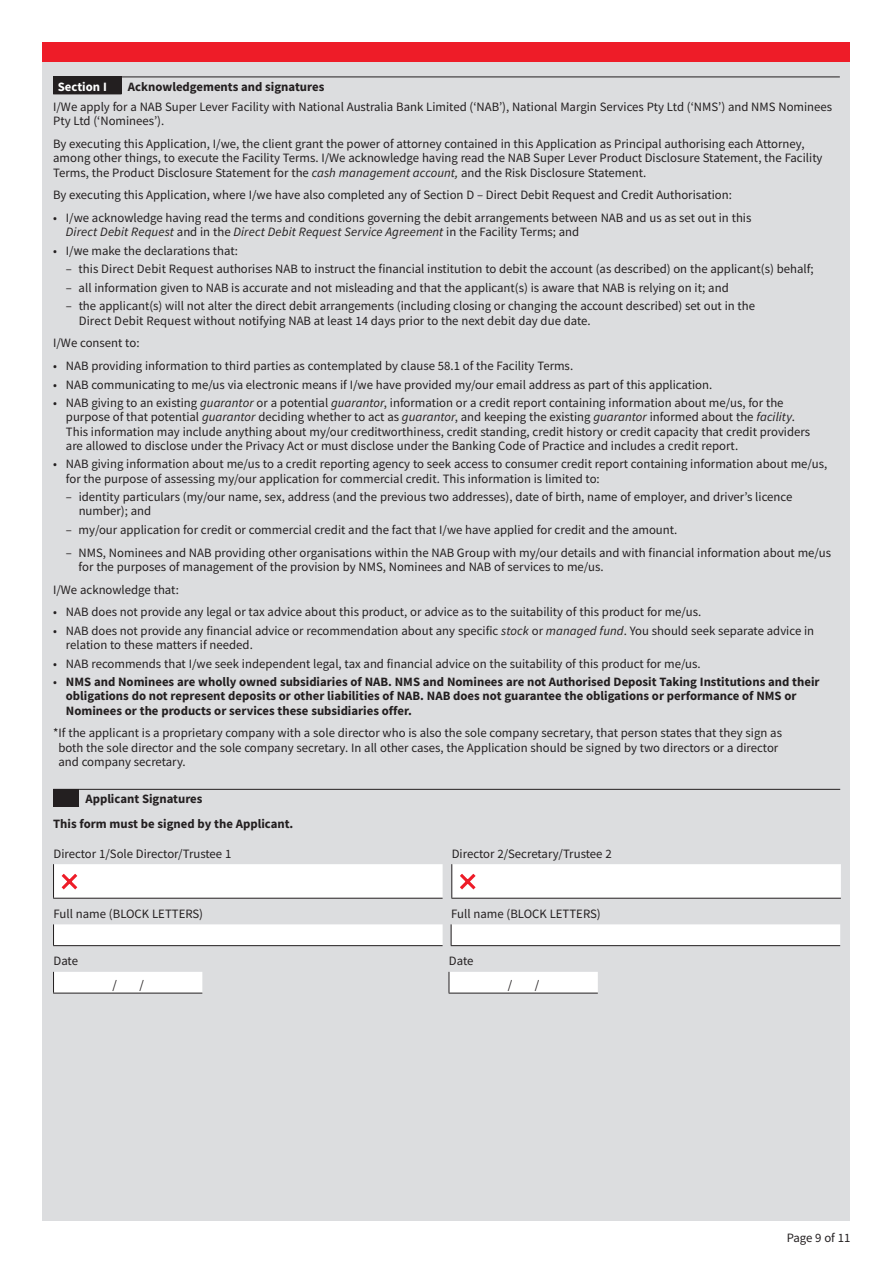
<style>
.page{position:relative;width:893px;height:1263px;background:#fff}
.page>*{position:absolute;margin:0;border:0;box-sizing:border-box;transform-origin:0 0}
.t1{font:12.75px/14.2px "Source Sans Pro";color:#231f20}
.t2{font:700 12.75px/14.2px "Source Sans Pro";color:#231f20}
.t3{font:700 12.75px "Source Sans Pro";color:#fff}
.s1{font-style:italic}
.s2{font-weight:400}
</style>
<div class="page">
<div style="left:43px;top:62px;width:807px;height:1158px;background:#dcdddf"></div>
<div style="left:43px;top:43px;width:807px;height:19px;background:#ee1c28"></div>
<div style="left:54px;top:77px;width:68px;height:17px;background:#231f20"></div>
<hr style="left:122px;top:77px;width:718px;height:1px;background:#231f20">
<svg style="left:53px;top:77px;width:1px;height:17px"></svg>
<hr style="left:53px;top:94px;width:69px;height:1px;background:#231f20">
<svg style="left:53px;top:789px;width:26px;height:18px"></svg>
<hr style="left:79px;top:789px;width:761px;height:1px;background:#231f20">
<hr style="left:53px;top:864px;width:1px;height:34px;background:#231f20">
<hr style="left:53px;top:898px;width:390px;height:1px;background:#231f20">
<hr style="left:451px;top:898px;width:390px;height:1px;background:#231f20">
<div style="left:53px;top:924px;width:787px;height:22px;background:#fff"></div>
<hr style="left:53px;top:945px;width:390px;height:1px;background:#231f20">
<hr style="left:451px;top:945px;width:389px;height:1px;background:#231f20">
<svg style="left:53px;top:972px;width:545px;height:21px"></svg>
<hr style="left:53px;top:993px;width:149px;height:1px;background:#231f20">
<hr style="left:449px;top:993px;width:149px;height:1px;background:#231f20">
<div style="left:54px;top:864px;width:787px;height:34px;background:#fff"></div>
<p class="t3" style="left:58px;top:78px;width:51px">Section I</p>
<p class="t2" style="left:128px;top:79px;width:198px">Acknowledgements and signatures</p>
<p class="t1" style="left:53px;top:100px;width:781px">I/We apply for a NAB Super Lever Facility with National Australia Bank Limited (‘NAB’), National Margin Services Pty Ltd (‘NMS’) and NMS Nominees<br>Pty Ltd (‘Nominees’).</p>
<p class="t1" style="left:53px;top:137px;width:771px">By executing this Application, I/we, the client grant the power of attorney contained in this Application as Principal authorising each Attorney, among other things, to execute the Facility Terms. I/We acknowledge having read the NAB Super Lever Product Disclosure Statement, the Facility<br>Terms, the Product Disclosure Statement for the <span class="s1">cash management account,</span> and the Risk Disclosure Statement.</p>
<p class="t1" style="left:53px;top:188px;width:680px">By executing this Application, where I/we have also completed any of Section D – Direct Debit Request and Credit Authorisation:</p>
<p class="t1" style="left:66px;top:211px;width:687px;text-indent:-13px">• I/we acknowledge having read the terms and conditions governing the debit arrangements between NAB and us as set out in this<br><span class="s1">Direct Debit Request</span> and in the <span class="s1">Direct Debit Request Service Agreement</span> in the Facility Terms; and</p>
<p class="t1" style="left:53px;top:243px;width:186px">• I/We make the declarations that:</p>
<p class="t1" style="left:66px;top:262px;width:749px">– this Direct Debit Request authorises NAB to instruct the financial institution to debit the account (as described) on the applicant(s) behalf;</p>
<p class="t1" style="left:66px;top:280px;width:664px">– all information given to NAB is accurate and not misleading and that the applicant(s) is aware that NAB is relying on it; and</p>
<p class="t1" style="left:79px;top:299px;width:678px;text-indent:-13px">– the applicant(s) will not alter the direct debit arrangements (including closing or changing the account described) set out in the<br>Direct Debit Request without notifying NAB at least 14 days prior to the next debit day due date.</p>
<p class="t1" style="left:53px;top:336px;width:88px">I/We consent to:</p>
<p class="t1" style="left:53px;top:359px;width:521px">• NAB providing information to third parties as contemplated by clause 58.1 of the Facility Terms.</p>
<p class="t1" style="left:53px;top:377px;width:661px">• NAB communicating to me/us via electronic means if I/we have provided my/our email address as part of this application.</p>
<p class="t1" style="left:66px;top:396px;width:746px;text-indent:-13px">• NAB giving to an existing <span class="s1">guarantor</span> or a potential <span class="s1">guarantor</span>, information or a credit report containing information about me/us, for the purpose of that potential <span class="s1">guarantor</span> deciding whether to act as <span class="s1">guarantor</span>, and keeping the existing <span class="s1">guarantor</span> informed about the <span class="s1">facility</span>.<br>This information may include anything about my/our creditworthiness, credit standing, credit history or credit capacity that credit providers are allowed to disclose under the Privacy Act or must disclose under the Banking Code of Practice and includes a credit report.</p>
<p class="t1" style="left:66px;top:457px;width:763px;text-indent:-13px">• NAB giving information about me/us to a credit reporting agency to seek access to consumer credit report containing information about me/us, for the purpose of assessing my/our application for commercial credit. This information is limited to:</p>
<p class="t1" style="left:79px;top:490px;width:715px;text-indent:-13px">– identity particulars (my/our name, sex, address (and the previous two addresses), date of birth, name of employer, and driver’s licence number); and</p>
<p class="t1" style="left:66px;top:522px;width:613px">– my/our application for credit or commercial credit and the fact that I/we have applied for credit and the amount.</p>
<p class="t1" style="left:79px;top:545px;width:754px;text-indent:-13px">– NMS, Nominees and NAB providing other organisations within the NAB Group with my/our details and with financial information about me/us for the purposes of management of the provision by NMS, Nominees and NAB of services to me/us.</p>
<p class="t1" style="left:53px;top:582px;width:127px">I/We acknowledge that:</p>
<p class="t1" style="left:53px;top:605px;width:650px">• NAB does not provide any legal or tax advice about this product, or advice as to the suitability of this product for me/us.</p>
<p class="t1" style="left:66px;top:623px;width:750px;text-indent:-13px">• NAB does not provide any financial advice or recommendation about any specific <span class="s1">stock</span> or <span class="s1">managed fund</span>. You should seek separate advice in relation to these matters if needed.</p>
<p class="t1" style="left:53px;top:656px;width:649px">• NAB recommends that I/we seek independent legal, tax and financial advice on the suitability of this product for me/us.</p>
<p class="t2" style="left:66px;top:675px;width:755px;text-indent:-13px"><span class="s2">•</span> NMS and Nominees are wholly owned subsidiaries of NAB. NMS and Nominees are not Authorised Deposit Taking Institutions and their obligations do not represent deposits or other liabilities of NAB. NAB does not guarantee the obligations or performance of NMS or<br>Nominees or the products or services these subsidiaries offer.</p>
<p class="t1" style="left:58px;top:726px;width:725px;text-indent:-5px">*If the applicant is a proprietary company with a sole director who is also the sole company secretary, that person states that they sign as both the sole director and the sole company secretary. In all other cases, the Application should be signed by two directors or a director and company secretary.</p>
<p class="t2" style="left:53px;top:786px;width:242px;line-height:24.8px;text-indent:32px">Applicant Signatures<br>This form must be signed by the Applicant.</p>
<p class="t1" style="left:54px;top:846px;width:179px">Director 1/Sole Director/Trustee 1</p>
<p class="t1" style="left:452px;top:846px;width:161px">Director 2/Secretary/Trustee 2</p>
<p class="t1" style="left:54px;top:906px;width:151px">Full name (BLOCK LETTERS)</p>
<p class="t1" style="left:451px;top:906px;width:151px">Full name (BLOCK LETTERS)</p>
<p class="t1" style="left:54px;top:954px;width:26px">Date</p>
<p class="t1" style="left:449px;top:954px;width:26px">Date</p>
<p class="t1" style="left:112px;top:977px;width:6px">/</p>
<p class="t1" style="left:139px;top:977px;width:6px">/</p>
<p class="t1" style="left:508px;top:977px;width:6px">/</p>
<p class="t1" style="left:535px;top:977px;width:6px">/</p>
<p class="t1" style="left:787px;top:1230px;width:65px">Page 9 of 11</p>
</div>
